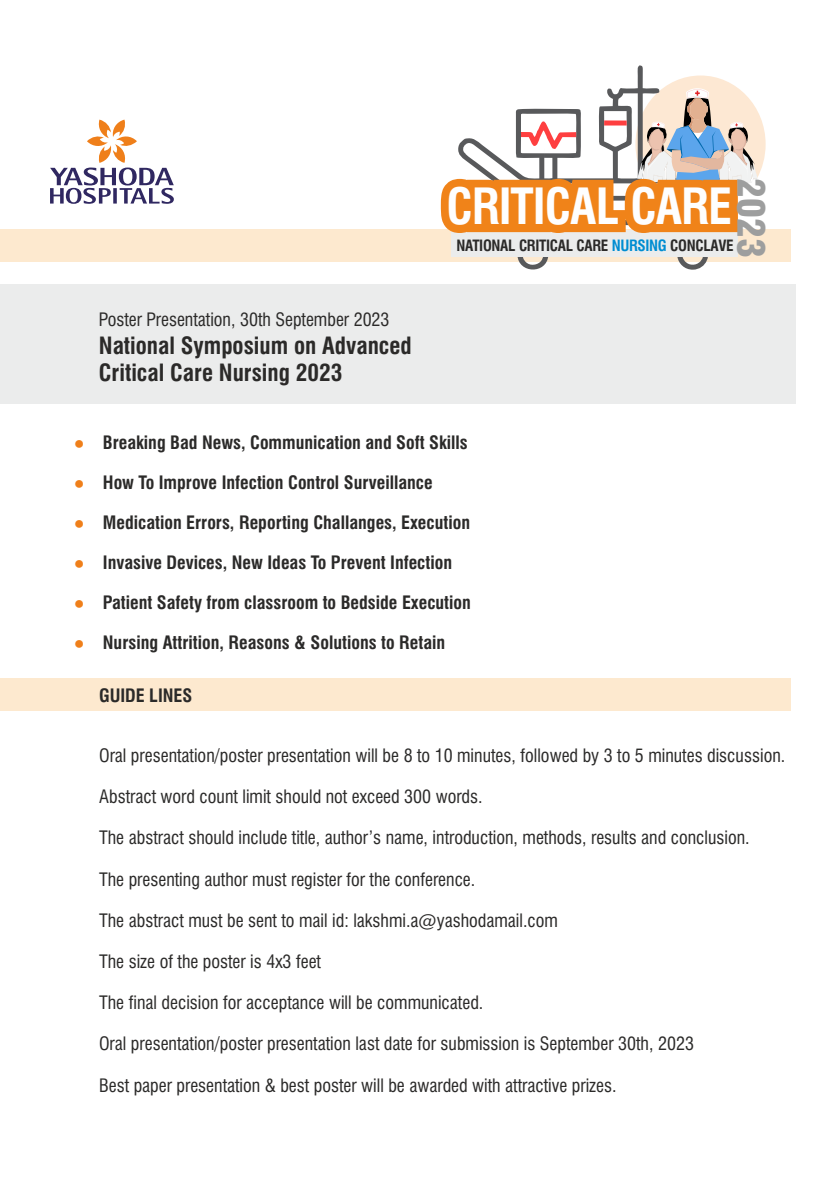
<style>
.page{position:relative;width:840px;height:1191px;background:#fff}
.page>*{position:absolute;margin:0;border:0;box-sizing:border-box;transform-origin:0 0}
.t1{font:700 condensed 48.6px "Swiss 721 BT";letter-spacing:-.02em;color:#fefefe}
.t2{font:900 condensed 37px "Swiss 721 BT";color:#9d9e9e}
.t3{font:700 condensed 23.2px/27.8px "Swiss 721 BT";color:#2b2a29}
.t4{font:condensed 18px "Swiss 721 BT";color:#2b2a29}
.t5{font:700 condensed 18px "Swiss 721 BT";color:#2b2a29}
.t6{font:700 condensed 15.2px "Swiss 721 BT";letter-spacing:-.02em;color:#2b2a29}
.s1{color:#008dd2}
.s2{font-family:"Arial";font-weight:400;font-stretch:normal;color:#ef7f1a}
.s3{font-family:"Arial";font-stretch:normal;color:#ef7f1a}
</style>
<div class="page">
<div style="left:0;top:284px;width:795px;height:119px;background:#ebecec"></div>
<div style="left:0;top:678px;width:789px;height:32px;background:#fde9cf"></div>
<div style="left:0;top:229px;width:789px;height:32px;background:#fde9cf"></div>
<svg style="left:50px;top:120px;width:124px;height:84px"></svg>
<svg style="left:458px;top:65px;width:279px;height:205px"></svg>
<div style="left:451px;top:231px;width:286px;height:26px;background:#ebecec"></div>
<svg style="left:440px;top:75px;width:325px;height:158px"></svg>
<p class="t4" style="left:99px;top:312px;width:292px">Poster Presentation, 30th September 2023</p>
<p class="t3" style="left:99px;top:334px;width:314px">National Symposium on Advanced<br>Critical Care Nursing 2023</p>
<h2 class="t2" style="left:765px;top:178px;width:81px;rotate:90deg">2023</h2>
<h1 class="t1" style="left:446px;top:187px;width:287px">CRITICAL CARE</h1>
<p class="t6" style="left:456px;top:239px;width:278px">NATIONAL CRITICAL CARE <span class="s1">NURSING</span> CONCLAVE</p>
<p class="t5" style="left:74px;top:435px;width:395px"><span class="s2">●</span> Breaking Bad News, Communication and Soft Skills</p>
<p class="t5" style="left:74px;top:475px;width:360px"><span class="s2">●</span> How To Improve Infection Control Surveillance</p>
<p class="t5" style="left:74px;top:515px;width:397px"><span class="s2">●</span> Medication Errors, Reporting Challanges, Execution</p>
<p class="t5" style="left:74px;top:555px;width:379px"><span class="s3">●</span> Invasive Devices, New Ideas To Prevent Infection</p>
<p class="t5" style="left:74px;top:595px;width:398px"><span class="s2">●</span> Patient Safety from classroom to Bedside Execution</p>
<p class="t5" style="left:74px;top:635px;width:372px"><span class="s2">●</span> Nursing Attrition, Reasons &amp; Solutions to Retain</p>
<p class="t5" style="left:99px;top:688px;width:95px">GUIDE LINES</p>
<p class="t4" style="left:99px;top:748px;width:687px">Oral presentation/poster presentation will be 8 to 10 minutes, followed by 3 to 5 minutes discussion.</p>
<p class="t4" style="left:99px;top:789px;width:385px">Abstract word count limit should not exceed 300 words.</p>
<p class="t4" style="left:99px;top:830px;width:651px">The abstract should include title, author’s name, introduction, methods, results and conclusion.</p>
<p class="t4" style="left:99px;top:872px;width:377px">The presenting author must register for the conference.</p>
<p class="t4" style="left:99px;top:913px;width:460px">The abstract must be sent to mail id: lakshmi.a@yashodamail.com</p>
<p class="t4" style="left:99px;top:954px;width:223px">The size of the poster is 4x3 feet</p>
<p class="t4" style="left:99px;top:995px;width:385px">The final decision for acceptance will be communicated.</p>
<p class="t4" style="left:99px;top:1036px;width:596px">Oral presentation/poster presentation last date for submission is September 30th, 2023</p>
<p class="t4" style="left:99px;top:1078px;width:518px">Best paper presentation &amp; best poster will be awarded with attractive prizes.</p>
</div>
